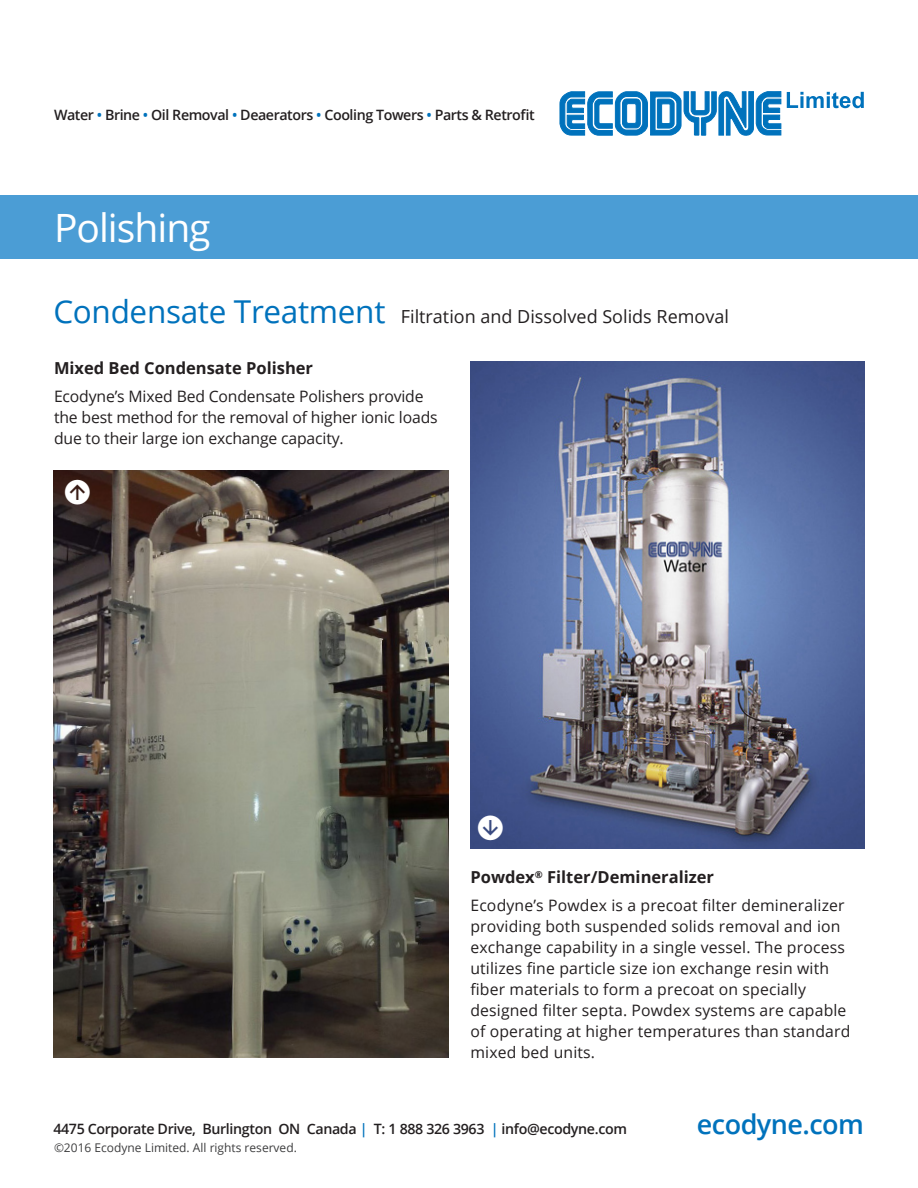
<style>
.page{position:relative;width:918px;height:1188px;background:#fff}
.page>*{position:absolute;margin:0;border:0;box-sizing:border-box;transform-origin:0 0}
.t1{font:39px "Open Sans";letter-spacing:-.025em;color:#fff}
.t2{font:36px "Klavika Arrows";color:#fff}
.t3{font:600 27px "Open Sans";letter-spacing:-.02em;color:#0072bc}
.t4{font:18px "Open Sans";color:#231f20}
.t5{font:700 16.5px "Open Sans";color:#231f20}
.t6{font:15.75px/21px "Open Sans";letter-spacing:.01em;color:#231f20}
.t7{font:15.75px/21px "Open Sans";letter-spacing:-.01em;color:#231f20}
.t8{font:600 14.25px "Open Sans";letter-spacing:-.025em;color:#231f20}
.t9{font:12px "Open Sans";color:#3e3e3f}
.s1{color:#0072bc}
.s2{font-size:31.5px;color:#0072bc}
</style>
<div class="page">
<svg style="left:559px;top:91px;width:222px;height:45px"></svg>
<svg style="left:787px;top:92px;width:77px;height:16px"></svg>
<div style="left:0;top:196px;width:918px;height:63px;background:#4b9dd5"></div>
<img style="left:53px;top:471px;width:395px;height:587px">
<img style="left:470px;top:362px;width:394px;height:487px">
<svg style="left:478px;top:815px;width:25px;height:25px"></svg>
<p class="t8" style="left:54px;top:105px;width:482px">Water <span class="s1">•</span> Brine <span class="s1">•</span> Oil Removal <span class="s1">•</span> Deaerators <span class="s1">•</span> Cooling Towers <span class="s1">•</span> Parts &amp; Retrofit</p>
<p class="t1" style="left:54px;top:202px;width:158px">Polishing</p>
<p class="t4" style="left:53px;top:304px;width:677px"><span class="s2">Condensate Treatment</span> Filtration and Dissolved Solids Removal</p>
<p class="t5" style="left:54px;top:357px;width:261px">Mixed Bed Condensate Polisher</p>
<p class="t7" style="left:54px;top:386px;width:385px">Ecodyne’s Mixed Bed Condensate Polishers provide the best method for the removal of higher ionic loads due to their large ion exchange capacity.</p>
<p class="t2" style="left:90px;top:478px;width:30px;rotate:90deg">Q</p>
<p class="t5" style="left:470px;top:866px;width:245px">Powdex<sup>®</sup> Filter/Demineralizer</p>
<p class="t6" style="left:470px;top:894px;width:381px">Ecodyne’s Powdex is a precoat filter demineralizer providing both suspended solids removal and ion exchange capability in a single vessel. The process utilizes fine particle size ion exchange resin with fiber materials to form a precoat on specially designed filter septa. Powdex systems are capable of operating at higher temperatures than standard mixed bed units.</p>
<p class="t8" style="left:53px;top:1119px;width:575px">4475 Corporate Drive, Burlington ON Canada <span class="s1">|</span> T: 1 888 326 3963 <span class="s1">|</span> info@ecodyne.com</p>
<p class="t9" style="left:54px;top:1139px;width:244px">©2016 Ecodyne Limited. All rights reserved.</p>
<p class="t3" style="left:697px;top:1106px;width:169px">ecodyne.com</p>
</div>
